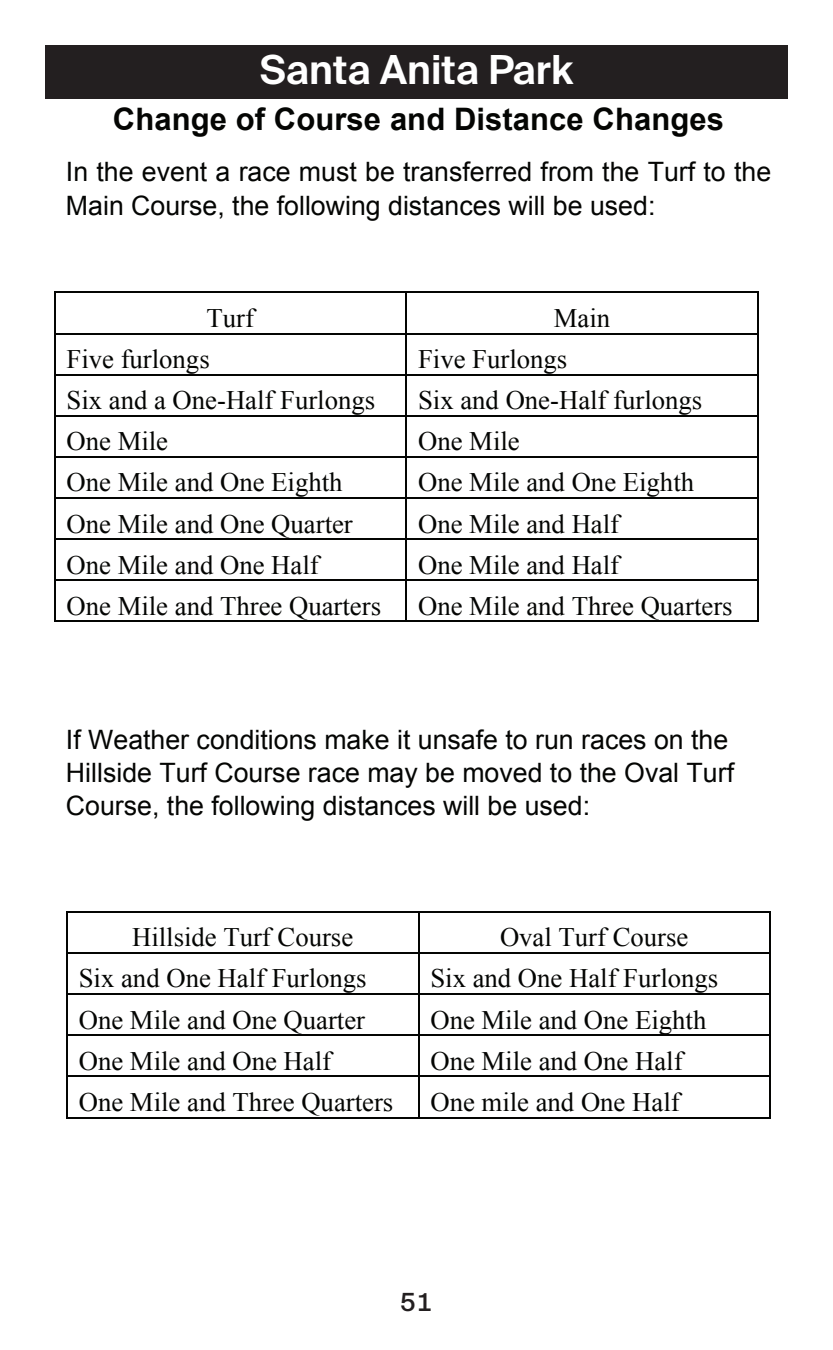
<style>
.page{position:relative;width:833px;height:1350px;background:#fff}
.page>*{position:absolute;margin:0;border:0;box-sizing:border-box;transform-origin:0 0}
.t1{font:600 40px "Suisse Intl";color:#fff}
.t2{font:700 31px "Arial";letter-spacing:.005em;color:#040503}
.t3{font:26.75px "Times New Roman";color:#040503}
.t4{font:26.75px/33px "Arial";color:#040503}
.t5{font:500 25px "Suisse Intl";color:#231f20}
</style>
<div class="page">
<hr style="left:55px;top:292px;width:351px;height:1px;background:#040503">
<hr style="left:407px;top:292px;width:350px;height:1px;background:#040503">
<hr style="left:54px;top:293px;width:1px;height:40px;background:#040503">
<hr style="left:406px;top:293px;width:1px;height:40px;background:#040503">
<hr style="left:757px;top:293px;width:1px;height:40px;background:#040503">
<hr style="left:55px;top:333px;width:351px;height:1px;background:#040503">
<hr style="left:407px;top:333px;width:350px;height:1px;background:#040503">
<hr style="left:54px;top:334px;width:1px;height:40px;background:#040503">
<hr style="left:406px;top:334px;width:1px;height:40px;background:#040503">
<hr style="left:757px;top:334px;width:1px;height:40px;background:#040503">
<hr style="left:55px;top:374px;width:351px;height:1px;background:#040503">
<hr style="left:407px;top:374px;width:350px;height:1px;background:#040503">
<hr style="left:54px;top:375px;width:1px;height:40px;background:#040503">
<hr style="left:406px;top:375px;width:1px;height:40px;background:#040503">
<hr style="left:757px;top:375px;width:1px;height:40px;background:#040503">
<hr style="left:55px;top:415px;width:351px;height:1px;background:#040503">
<hr style="left:407px;top:415px;width:350px;height:1px;background:#040503">
<hr style="left:54px;top:416px;width:1px;height:40px;background:#040503">
<hr style="left:406px;top:416px;width:1px;height:40px;background:#040503">
<hr style="left:757px;top:416px;width:1px;height:40px;background:#040503">
<hr style="left:55px;top:456px;width:351px;height:1px;background:#040503">
<hr style="left:407px;top:456px;width:350px;height:1px;background:#040503">
<hr style="left:54px;top:457px;width:1px;height:41px;background:#040503">
<hr style="left:406px;top:457px;width:1px;height:41px;background:#040503">
<hr style="left:757px;top:457px;width:1px;height:41px;background:#040503">
<hr style="left:55px;top:498px;width:351px;height:1px;background:#040503">
<hr style="left:407px;top:498px;width:350px;height:1px;background:#040503">
<hr style="left:54px;top:499px;width:1px;height:40px;background:#040503">
<hr style="left:406px;top:499px;width:1px;height:40px;background:#040503">
<hr style="left:757px;top:499px;width:1px;height:40px;background:#040503">
<hr style="left:55px;top:539px;width:351px;height:1px;background:#040503">
<hr style="left:407px;top:539px;width:350px;height:1px;background:#040503">
<hr style="left:54px;top:540px;width:1px;height:40px;background:#040503">
<hr style="left:406px;top:540px;width:1px;height:40px;background:#040503">
<hr style="left:757px;top:540px;width:1px;height:40px;background:#040503">
<hr style="left:55px;top:580px;width:351px;height:1px;background:#040503">
<hr style="left:407px;top:580px;width:350px;height:1px;background:#040503">
<hr style="left:54px;top:581px;width:1px;height:40px;background:#040503">
<hr style="left:55px;top:621px;width:351px;height:1px;background:#040503">
<hr style="left:406px;top:581px;width:1px;height:40px;background:#040503">
<hr style="left:407px;top:621px;width:350px;height:1px;background:#040503">
<hr style="left:757px;top:581px;width:1px;height:40px;background:#040503">
<hr style="left:67px;top:911px;width:351px;height:1px;background:#040503">
<hr style="left:419px;top:911px;width:350px;height:1px;background:#040503">
<hr style="left:66px;top:912px;width:1px;height:41px;background:#040503">
<hr style="left:418px;top:912px;width:1px;height:41px;background:#040503">
<hr style="left:769px;top:912px;width:1px;height:41px;background:#040503">
<hr style="left:67px;top:953px;width:351px;height:1px;background:#040503">
<hr style="left:419px;top:953px;width:350px;height:1px;background:#040503">
<hr style="left:66px;top:954px;width:1px;height:40px;background:#040503">
<hr style="left:418px;top:954px;width:1px;height:40px;background:#040503">
<hr style="left:769px;top:954px;width:1px;height:40px;background:#040503">
<hr style="left:67px;top:994px;width:351px;height:1px;background:#040503">
<hr style="left:419px;top:994px;width:350px;height:1px;background:#040503">
<hr style="left:66px;top:995px;width:1px;height:40px;background:#040503">
<hr style="left:418px;top:995px;width:1px;height:40px;background:#040503">
<hr style="left:769px;top:995px;width:1px;height:40px;background:#040503">
<hr style="left:67px;top:1035px;width:351px;height:1px;background:#040503">
<hr style="left:419px;top:1035px;width:350px;height:1px;background:#040503">
<hr style="left:66px;top:1036px;width:1px;height:40px;background:#040503">
<hr style="left:418px;top:1036px;width:1px;height:40px;background:#040503">
<hr style="left:769px;top:1036px;width:1px;height:40px;background:#040503">
<hr style="left:67px;top:1076px;width:351px;height:1px;background:#040503">
<hr style="left:419px;top:1076px;width:350px;height:1px;background:#040503">
<hr style="left:66px;top:1077px;width:1px;height:40px;background:#040503">
<hr style="left:67px;top:1117px;width:351px;height:1px;background:#040503">
<hr style="left:418px;top:1077px;width:1px;height:40px;background:#040503">
<hr style="left:419px;top:1117px;width:350px;height:1px;background:#040503">
<hr style="left:769px;top:1077px;width:1px;height:40px;background:#040503">
<div style="left:45px;top:45px;width:743px;height:54px;background:#231f20"></div>
<h1 class="t1" style="left:260px;top:47px;width:315px">Santa Anita Park</h1>
<p class="t2" style="left:113px;top:98px;width:612px">Change of Course and Distance Changes</p>
<p class="t4" style="left:66px;top:156px;width:706px">In the event a race must be transferred from the Turf to the<br>Main Course, the following distances will be used:</p>
<p class="t3" style="left:207px;top:300px;width:49px">Turf</p>
<p class="t3" style="left:553px;top:300px;width:58px">Main</p>
<p class="t3" style="left:66px;top:341px;width:145px">Five furlongs</p>
<p class="t3" style="left:418px;top:341px;width:151px">Five Furlongs</p>
<p class="t3" style="left:66px;top:382px;width:310px">Six and a One-Half Furlongs</p>
<p class="t3" style="left:418px;top:382px;width:286px">Six and One-Half furlongs</p>
<p class="t3" style="left:66px;top:423px;width:103px">One Mile</p>
<p class="t3" style="left:418px;top:423px;width:103px">One Mile</p>
<p class="t3" style="left:66px;top:464px;width:277px">One Mile and One Eighth</p>
<p class="t3" style="left:418px;top:464px;width:277px">One Mile and One Eighth</p>
<p class="t3" style="left:66px;top:506px;width:288px">One Mile and One Quarter</p>
<p class="t3" style="left:418px;top:506px;width:202px">One Mile and Half</p>
<p class="t3" style="left:66px;top:547px;width:254px">One Mile and One Half</p>
<p class="t3" style="left:418px;top:547px;width:202px">One Mile and Half</p>
<p class="t3" style="left:66px;top:588px;width:316px">One Mile and Three Quarters</p>
<p class="t3" style="left:418px;top:588px;width:316px">One Mile and Three Quarters</p>
<p class="t4" style="left:66px;top:723px;width:669px">If Weather conditions make it unsafe to run races on the<br>Hillside Turf Course race may be moved to the Oval Turf<br>Course, the following distances will be used:</p>
<p class="t3" style="left:132px;top:919px;width:222px">Hillside Turf Course</p>
<p class="t3" style="left:500px;top:919px;width:190px">Oval Turf Course</p>
<p class="t3" style="left:79px;top:960px;width:289px">Six and One Half Furlongs</p>
<p class="t3" style="left:430px;top:960px;width:289px">Six and One Half Furlongs</p>
<p class="t3" style="left:79px;top:1002px;width:288px">One Mile and One Quarter</p>
<p class="t3" style="left:430px;top:1002px;width:277px">One Mile and One Eighth</p>
<p class="t3" style="left:79px;top:1043px;width:254px">One Mile and One Half</p>
<p class="t3" style="left:430px;top:1043px;width:254px">One Mile and One Half</p>
<p class="t3" style="left:79px;top:1084px;width:316px">One Mile and Three Quarters</p>
<p class="t3" style="left:430px;top:1084px;width:251px">One mile and One Half</p>
<p class="t5" style="left:399px;top:1288px;width:35px">51</p>
</div>
